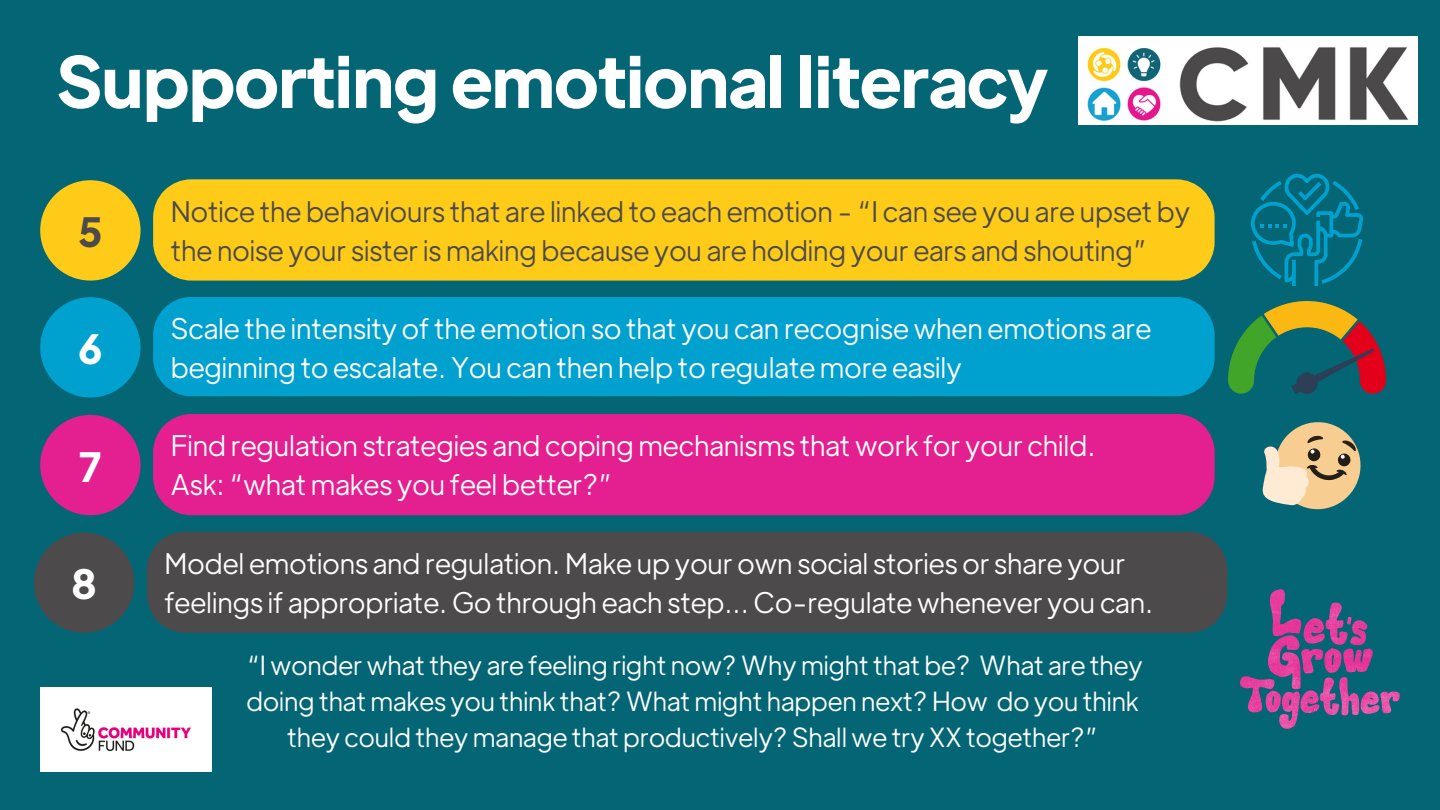
<style>
.page{position:relative;width:1440px;height:810px;background:#046675}
.page>*{position:absolute;margin:0;border:0;box-sizing:border-box;transform-origin:0 0}
.t1{font:700 70px "Plus Jakarta Display";color:#fff}
.t2{font:700 40px "Plus Jakarta Display";color:#fff}
.t3{font:700 40px "Plus Jakarta Display";color:#4c4a4a}
.t4{font:300 28px/39px "Plus Jakarta Display";color:#fff}
.t5{font:300 28px/39px "Plus Jakarta Display";color:#4c4a4a}
.t6{font:300 26px/36px "Plus Jakarta Display";color:#fff;text-align:center}
</style>
<div class="page">
<img style="left:1079px;top:37px;width:339px;height:88px">
<img style="left:41px;top:687px;width:171px;height:84px">
<div style="left:153px;top:179px;width:1062px;height:102px;background:#ffcb19"></div>
<div style="left:40px;top:180px;width:101px;height:101px;background:#ffcb19;border-radius:50%"></div>
<div style="left:153px;top:297px;width:1062px;height:99px;background:#00a1cf"></div>
<div style="left:40px;top:297px;width:101px;height:101px;background:#00a1cf;border-radius:50%"></div>
<div style="left:153px;top:414px;width:1062px;height:101px;background:#e41f8f"></div>
<div style="left:40px;top:415px;width:101px;height:100px;background:#e41f8f;border-radius:50%"></div>
<div style="left:147px;top:532px;width:1080px;height:101px;background:#4c4a4a"></div>
<div style="left:34px;top:532px;width:100px;height:101px;background:#4c4a4a;border-radius:50%"></div>
<svg style="left:1251px;top:174px;width:112px;height:112px"></svg>
<img style="left:1229px;top:302px;width:157px;height:91px">
<svg style="left:1262px;top:422px;width:99px;height:88px"></svg>
<svg style="left:1240px;top:589px;width:160px;height:140px"></svg>
<p class="t1" style="left:57px;top:33px;width:993px">Supporting emotional literacy</p>
<h2 class="t3" style="left:78px;top:204px;width:25px">5</h2>
<h2 class="t2" style="left:79px;top:321px;width:25px">6</h2>
<h2 class="t2" style="left:80px;top:439px;width:23px">7</h2>
<h2 class="t2" style="left:72px;top:556px;width:27px">8</h2>
<p class="t5" style="left:171px;top:190px;width:1021px">Notice the behaviours that are linked to each emotion - “I can see you are upset by the noise your sister is making because you are holding your ears and shouting”</p>
<p class="t4" style="left:171px;top:308px;width:982px">Scale the intensity of the emotion so that you can recognise when emotions are beginning to escalate. You can then help to regulate more easily</p>
<p class="t4" style="left:171px;top:425px;width:926px">Find regulation strategies and coping mechanisms that work for your child.</p>
<p class="t4" style="left:171px;top:464px;width:443px">Ask: “what makes you feel better?”</p>
<p class="t4" style="left:165px;top:543px;width:990px">Model emotions and regulation. Make up your own social stories or share your feelings if appropriate. Go through each step... Co-regulate whenever you can.</p>
<p class="t6" style="left:247px;top:646px;width:898px">“I wonder what they are feeling right now? Why might that be? What are they doing that makes you think that? What might happen next? How do you think they could they manage that productively? Shall we try XX together?”</p>
</div>
